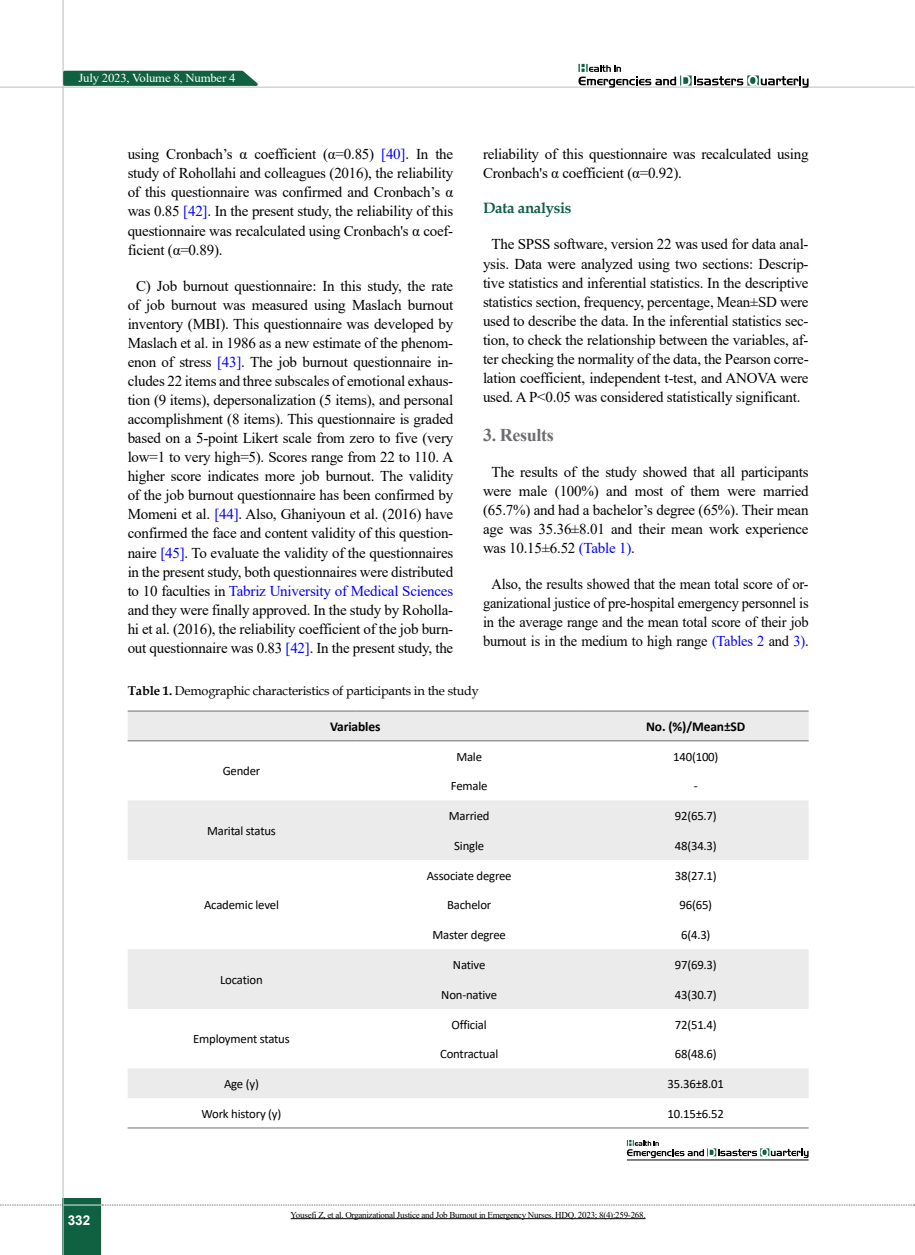
<style>
.page{position:relative;width:915px;height:1255px;background:#fff}
.page>*{position:absolute;margin:0;border:0;box-sizing:border-box;transform-origin:0 0}
.t1{font:700 18px "Times New Roman";letter-spacing:-.02em;color:#6d6e71}
.t2{font:15px/19px "Times New Roman";letter-spacing:-.015em;color:#000;text-align:justify}
.t3{font:15px/19px "Times New Roman";letter-spacing:-.015em;color:#000;text-align:center;scale:.96 1}
.t4{font:700 15px "Book Antiqua";letter-spacing:-.02em;color:#106042}
.t5{font:700 13.5px "Calibri";letter-spacing:-.01em;color:#000}
.t6{font:700 13.5px "Arial";color:#fff}
.t7{font:12.75px "Calibri";letter-spacing:-.015em;color:#000}
.t8{font:12.75px "Book Antiqua";letter-spacing:-.015em;color:#000}
.t9{font:12.15px "Times New Roman";letter-spacing:-.015em;color:#fff;scale:1.05 1}
.t10{font:9px "Times New Roman";letter-spacing:-.03em;color:#000}
.s1{color:#00f}
.s2{font-weight:700}
</style>
<div class="page">
<div style="left:63px;top:1198px;width:38px;height:56px;background:#106042"></div>
<hr style="left:62px;top:0;width:2px;height:1254px;background:#c2c4c6">
<hr style="left:63px;top:1204px;width:38px;height:1px;background:#ebebec">
<svg style="left:0;top:1204px;width:63px;height:1px"></svg>
<svg style="left:102px;top:1204px;width:812px;height:1px"></svg>
<hr style="left:0;top:87px;width:914px;height:1px;background:#c2c4c6">
<svg style="left:128px;top:711px;width:680px;height:387px"></svg>
<hr style="left:128px;top:1127px;width:227px;height:1px;background:#6d6e71">
<hr style="left:355px;top:1127px;width:228px;height:1px;background:#6d6e71">
<hr style="left:583px;top:1127px;width:225px;height:1px;background:#6d6e71">
<hr style="left:128px;top:710px;width:227px;height:1px;background:#6d6e71">
<hr style="left:355px;top:710px;width:228px;height:1px;background:#6d6e71">
<hr style="left:583px;top:710px;width:225px;height:1px;background:#6d6e71">
<hr style="left:128px;top:740px;width:227px;height:1px;background:#6d6e71">
<hr style="left:355px;top:740px;width:228px;height:1px;background:#6d6e71">
<hr style="left:583px;top:740px;width:225px;height:1px;background:#6d6e71">
<svg style="left:626px;top:1139px;width:182px;height:18px"></svg>
<hr style="left:626px;top:1159px;width:182px;height:1px;background:#000">
<hr style="left:290px;top:1218px;width:355px;height:1px;background:#000">
<svg style="left:578px;top:64px;width:230px;height:24px"></svg>
<svg style="left:62px;top:69px;width:202px;height:18px;background:#418069"></svg>
<p class="t9" style="left:78px;top:69px;width:151px">July 2023, Volume 8, Number 4</p>
<p class="t2" style="left:128px;top:144px;width:327px">using Cronbach’s α coefficient (α=0.85) <span class="s1">[40]</span>. In the study of Rohollahi and colleagues (2016), the reliability of this questionnaire was confirmed and Cronbach’s α was 0.85 <span class="s1">[42]</span>. In the present study, the reliability of this questionnaire was recalculated using Cronbach's α coef&shy;ficient (α=0.89).</p>
<p class="t2" style="left:128px;top:276px;width:327px;text-align:center">C) Job burnout questionnaire: In this study, the rate of job burnout was measured using Maslach burnout inventory (MBI). This questionnaire was developed by Maslach et al. in 1986 as a new estimate of the phenom&shy;enon of stress <span class="s1">[43]</span>. The job burnout questionnaire in&shy;cludes 22 items and three subscales of emotional exhaus&shy;tion (9 items), depersonalization (5 items), and personal accomplishment (8 items). This questionnaire is graded based on a 5-point Likert scale from zero to five (very low=1 to very high=5). Scores range from 22 to 110. A higher score indicates more job burnout. The validity of the job burnout questionnaire has been confirmed by Momeni et al. <span class="s1">[44]</span>. Also, Ghaniyoun et al. (2016) have confirmed the face and content validity of this question&shy;naire <span class="s1">[45]</span>. To evaluate the validity of the questionnaires in the present study, both questionnaires were distributed to 10 faculties in <span class="s1">Tabriz University of Medical Sciences </span>and they were finally approved. In the study by Roholla&shy;hi et al. (2016), the reliability coefficient of the job burn&shy;out questionnaire was 0.83 <span class="s1">[42]</span>. In the present study, the</p>
<p class="t2" style="left:483px;top:144px;width:327px">reliability of this questionnaire was recalculated using<br>Cronbach's α coefficient (α=0.92).</p>
<p class="t4" style="left:483px;top:198px;width:90px">Data analysis</p>
<p class="t2" style="left:483px;top:234px;width:327px;text-align:center">The SPSS software, version 22 was used for data anal&shy;ysis. Data were analyzed using two sections: Descrip&shy;tive statistics and inferential statistics. In the descriptive statistics section, frequency, percentage, Mean±SD were used to describe the data. In the inferential statistics sec&shy;tion, to check the relationship between the variables, af&shy;ter checking the normality of the data, the Pearson corre&shy;lation coefficient, independent t-test, and ANOVA were used. A P&lt;0.05 was considered statistically significant.</p>
<p class="t1" style="left:483px;top:421px;width:72px">3. Results</p>
<p class="t2" style="left:483px;top:461px;width:327px;text-indent:9px">The results of the study showed that all participants were male (100%) and most of them were married (65.7%) and had a bachelor’s degree (65%). Their mean age was 35.36±8.01 and their mean work experience was 10.15±6.52 <span class="s1">(Table 1)</span>.</p>
<p class="t3" style="left:483px;top:574px;width:340px">Also, the results showed that the mean total score of or&shy;ganizational justice of pre-hospital emergency personnel is in the average range and the mean total score of their job burnout is in the medium to high range <span class="s1">(Tables 2</span> and <span class="s1">3)</span>.</p>
<p class="t8" style="left:128px;top:681px;width:352px"><span class="s2">Table 1.</span> Demographic characteristics of participants in the study</p>
<p class="t5" style="left:330px;top:717px;width:52px">Variables</p>
<p class="t5" style="left:646px;top:717px;width:101px">No. (%)/Mean±SD</p>
<p class="t7" style="left:222px;top:762px;width:39px">Gender</p>
<p class="t7" style="left:456px;top:747px;width:27px">Male</p>
<p class="t7" style="left:673px;top:747px;width:47px">140(100)</p>
<p class="t7" style="left:450px;top:777px;width:38px">Female</p>
<p class="t7" style="left:693px;top:777px;width:5px">-</p>
<p class="t7" style="left:207px;top:821px;width:70px">Marital status</p>
<p class="t7" style="left:204px;top:896px;width:76px">Academic level</p>
<p class="t7" style="left:220px;top:970px;width:44px">Location</p>
<p class="t7" style="left:193px;top:1030px;width:98px">Employment status</p>
<p class="t7" style="left:448px;top:807px;width:42px">Married</p>
<p class="t7" style="left:674px;top:807px;width:43px">92(65.7)</p>
<p class="t7" style="left:454px;top:836px;width:31px">Single</p>
<p class="t7" style="left:674px;top:836px;width:43px">48(34.3)</p>
<p class="t7" style="left:426px;top:866px;width:86px">Associate degree</p>
<p class="t7" style="left:674px;top:866px;width:43px">38(27.1)</p>
<p class="t7" style="left:447px;top:896px;width:46px">Bachelor</p>
<p class="t7" style="left:679px;top:896px;width:34px">96(65)</p>
<p class="t7" style="left:432px;top:926px;width:75px">Master degree</p>
<p class="t7" style="left:680px;top:926px;width:31px">6(4.3)</p>
<p class="t7" style="left:453px;top:955px;width:34px">Native</p>
<p class="t7" style="left:674px;top:955px;width:43px">97(69.3)</p>
<p class="t7" style="left:441px;top:985px;width:57px">Non-native</p>
<p class="t7" style="left:674px;top:985px;width:43px">43(30.7)</p>
<p class="t7" style="left:451px;top:1015px;width:37px">Official</p>
<p class="t7" style="left:674px;top:1015px;width:43px">72(51.4)</p>
<p class="t7" style="left:440px;top:1045px;width:60px">Contractual</p>
<p class="t7" style="left:674px;top:1045px;width:43px">68(48.6)</p>
<p class="t6" style="left:68px;top:1210px;width:24px">332</p>
<p class="t7" style="left:224px;top:1074px;width:36px">Age (y)</p>
<p class="t7" style="left:667px;top:1074px;width:58px">35.36±8.01</p>
<p class="t7" style="left:201px;top:1104px;width:81px">Work history (y)</p>
<p class="t7" style="left:667px;top:1104px;width:58px">10.15±6.52</p>
<p class="t10" style="left:290px;top:1208px;width:356px">Yousefi Z, et al. Organizational Justice and Job Burnout in Emergency Nurses. HDQ. 2023; 8(4):259-268.</p>
</div>
